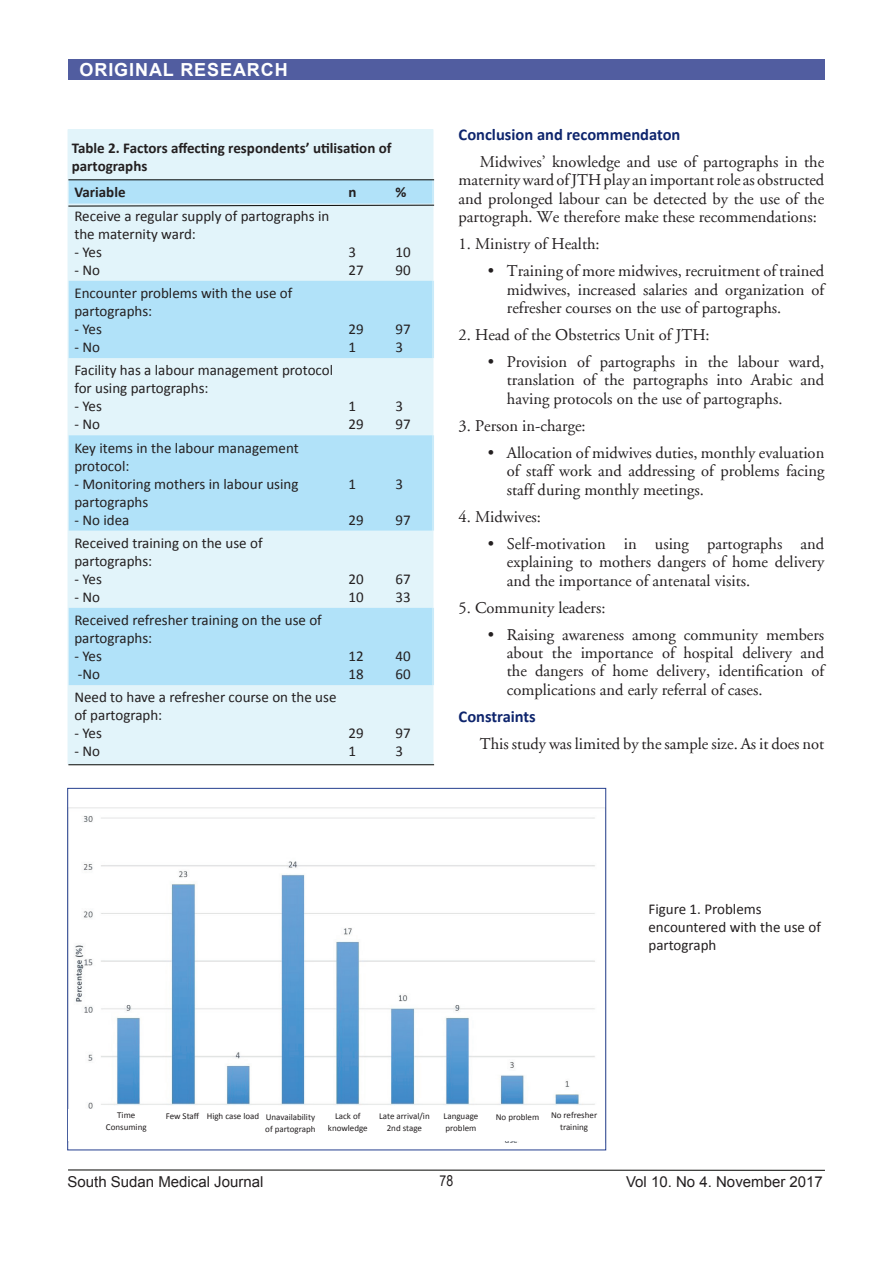
<style>
.page{position:relative;width:893px;height:1263px;background:#fff}
.page>*{position:absolute;margin:0;border:0;box-sizing:border-box;transform-origin:0 0}
.t1{font:700 18px "Arial";letter-spacing:.05em;color:#fff}
.t2{font:16.5px/18.5px "Adobe Garamond";color:#231f20;text-align:justify}
.t3{font:700 16.5px "Calibri";color:#0e256d}
.t4{font:15px/18px "Calibri";color:#231f20}
.t5{font:700 15px/18px "Calibri";color:#231f20}
.t6{font:15px "Arial";color:#231f20}
.t7{font:15px "Arial Narrow";color:#231f20}
.t8{font:9px/12px "Calibri";color:#231f20;text-align:center}
</style>
<div class="page">
<hr style="left:68px;top:1169px;width:757px;height:2px;background:#040503">
<div style="left:68px;top:60px;width:757px;height:20px;background:#515da0"></div>
<div style="left:68px;top:130px;width:365px;height:634px;background:#e2f4fa"></div>
<svg style="left:70px;top:180px;width:364px;height:351px;fill:#b1e2f9"></svg>
<div style="left:70px;top:608px;width:364px;height:77px;background:#b1e2f9"></div>
<svg style="left:68px;top:204px;width:367px;height:3px"></svg>
<hr style="left:68px;top:179px;width:366px;height:1px;background:#040503">
<hr style="left:68px;top:764px;width:366px;height:1px;background:#040503">
<img style="left:69px;top:807px;width:535px;height:336px">
<div style="left:68px;top:1109px;width:535px;height:32px;background:#fff"></div>
<p class="t1" style="left:80px;top:58px;width:210px">ORIGINAL RESEARCH</p>
<p class="t5" style="left:72px;top:138px;width:321px">Table 2. Factors affecting respondents’ utilisation of partographs</p>
<p class="t5" style="left:74px;top:183px;width:53px">Variable</p>
<p class="t5" style="left:349px;top:183px;width:10px">n</p>
<p class="t5" style="left:395px;top:183px;width:12px">%</p>
<p class="t4" style="left:74px;top:206px;width:256px">Receive a regular supply of partographs in the maternity ward:</p>
<p class="t4" style="left:74px;top:242px;width:29px">- Yes</p>
<p class="t4" style="left:74px;top:260px;width:27px">- No</p>
<p class="t4" style="left:349px;top:242px;width:17px">3<br>27</p>
<p class="t4" style="left:395px;top:242px;width:17px">10<br>90</p>
<p class="t4" style="left:74px;top:283px;width:219px">Encounter problems with the use of partographs:</p>
<p class="t4" style="left:74px;top:319px;width:29px">- Yes</p>
<p class="t4" style="left:74px;top:337px;width:27px">- No</p>
<p class="t4" style="left:74px;top:361px;width:260px">Facility has a labour management protocol for using partographs:</p>
<p class="t4" style="left:74px;top:397px;width:29px">- Yes</p>
<p class="t4" style="left:74px;top:415px;width:27px">- No</p>
<p class="t4" style="left:74px;top:438px;width:226px">Key items in the labour management protocol:</p>
<p class="t4" style="left:74px;top:474px;width:226px">- Monitoring mothers in labour using partographs</p>
<p class="t4" style="left:74px;top:510px;width:56px">- No idea</p>
<p class="t4" style="left:74px;top:533px;width:190px">Received training on the use of partographs:</p>
<p class="t4" style="left:74px;top:569px;width:29px">- Yes</p>
<p class="t4" style="left:74px;top:587px;width:27px">- No</p>
<p class="t4" style="left:349px;top:319px;width:17px">29<br>1</p>
<p class="t4" style="left:395px;top:319px;width:17px">97<br>3</p>
<p class="t4" style="left:349px;top:397px;width:17px">1<br>29</p>
<p class="t4" style="left:395px;top:397px;width:17px">3<br>97</p>
<p class="t4" style="left:349px;top:474px;width:9px">1</p>
<p class="t4" style="left:349px;top:510px;width:17px">29</p>
<p class="t4" style="left:395px;top:474px;width:9px">3</p>
<p class="t4" style="left:395px;top:510px;width:17px">97</p>
<p class="t4" style="left:349px;top:569px;width:17px">20<br>10</p>
<p class="t4" style="left:395px;top:569px;width:17px">67<br>33</p>
<p class="t4" style="left:74px;top:610px;width:249px">Received refresher training on the use of partographs:</p>
<p class="t4" style="left:74px;top:646px;width:29px">- Yes -No</p>
<p class="t4" style="left:349px;top:646px;width:17px">12<br>18</p>
<p class="t4" style="left:395px;top:646px;width:17px">40<br>60</p>
<p class="t4" style="left:74px;top:688px;width:264px">Need to have a refresher course on the use of partograph:</p>
<p class="t4" style="left:74px;top:724px;width:29px">- Yes</p>
<p class="t4" style="left:74px;top:742px;width:27px">- No</p>
<p class="t4" style="left:349px;top:724px;width:17px">29<br>1</p>
<p class="t4" style="left:395px;top:724px;width:17px">97<br>3</p>
<p class="t3" style="left:459px;top:124px;width:223px">Conclusion and recommendaton</p>
<p class="t2" style="left:459px;top:153px;width:367px;text-indent:21px">Midwives’ knowledge and use of partographs in the maternity ward of JTH play an important role as obstructed and prolonged labour can be detected by the use of the partograph. We therefore make these recommendations:</p>
<p class="t2" style="left:459px;top:235px;width:143px">1. Ministry of Health:</p>
<p class="t2" style="left:507px;top:262px;width:319px;text-indent:-19px">• Training of more midwives, recruitment of trained midwives, increased salaries and organization of refresher courses on the use of partographs.</p>
<p class="t2" style="left:459px;top:326px;width:253px">2. Head of the Obstetrics Unit of JTH:</p>
<p class="t2" style="left:507px;top:353px;width:319px;text-indent:-19px">• Provision of partographs in the labour ward, translation of the partographs into Arabic and having protocols on the use of partographs.</p>
<p class="t2" style="left:459px;top:417px;width:129px">3. Person in-charge:</p>
<p class="t2" style="left:507px;top:444px;width:319px;text-indent:-19px">• Allocation of midwives duties, monthly evaluation of staff work and addressing of problems facing staff during monthly meetings.</p>
<p class="t2" style="left:459px;top:508px;width:84px">4. Midwives:</p>
<p class="t2" style="left:507px;top:535px;width:319px;text-indent:-19px">• Self-motivation in using partographs and explaining to mothers dangers of home delivery and the importance of antenatal visits.</p>
<p class="t2" style="left:459px;top:598px;width:148px">5. Community leaders:</p>
<p class="t2" style="left:507px;top:625px;width:319px;text-indent:-19px">• Raising awareness among community members about the importance of hospital delivery and the dangers of home delivery, identification of complications and early referral of cases.</p>
<p class="t3" style="left:459px;top:706px;width:79px">Constraints</p>
<p class="t2" style="left:480px;top:735px;width:346px">This study was limited by the sample size. As it does not</p>
<p class="t4" style="left:648px;top:899px;width:174px">Figure 1. Problems encountered with the use of partograph</p>
<p class="t8" style="left:106px;top:1108px;width:42px">Time<br>Consuming</p>
<p class="t8" style="left:166px;top:1110px;width:151px;text-align:right">Few Staff High case load Unavailability of partograph</p>
<p class="t8" style="left:328px;top:1110px;width:41px">Lack of knowledge</p>
<p class="t8" style="left:379px;top:1110px;width:52px">Late arrival/in<br>2nd stage</p>
<p class="t8" style="left:444px;top:1110px;width:36px;text-align:left">Language problem</p>
<p class="t8" style="left:496px;top:1111px;width:45px">No problem</p>
<p class="t8" style="left:551px;top:1108px;width:48px">No refresher training</p>
<p class="t7" style="left:440px;top:1170px;width:15px">78</p>
<p class="t6" style="left:68px;top:1172px;width:197px">South Sudan Medical Journal</p>
<p class="t6" style="left:626px;top:1172px;width:198px">Vol 10. No 4. November 2017</p>
</div>
